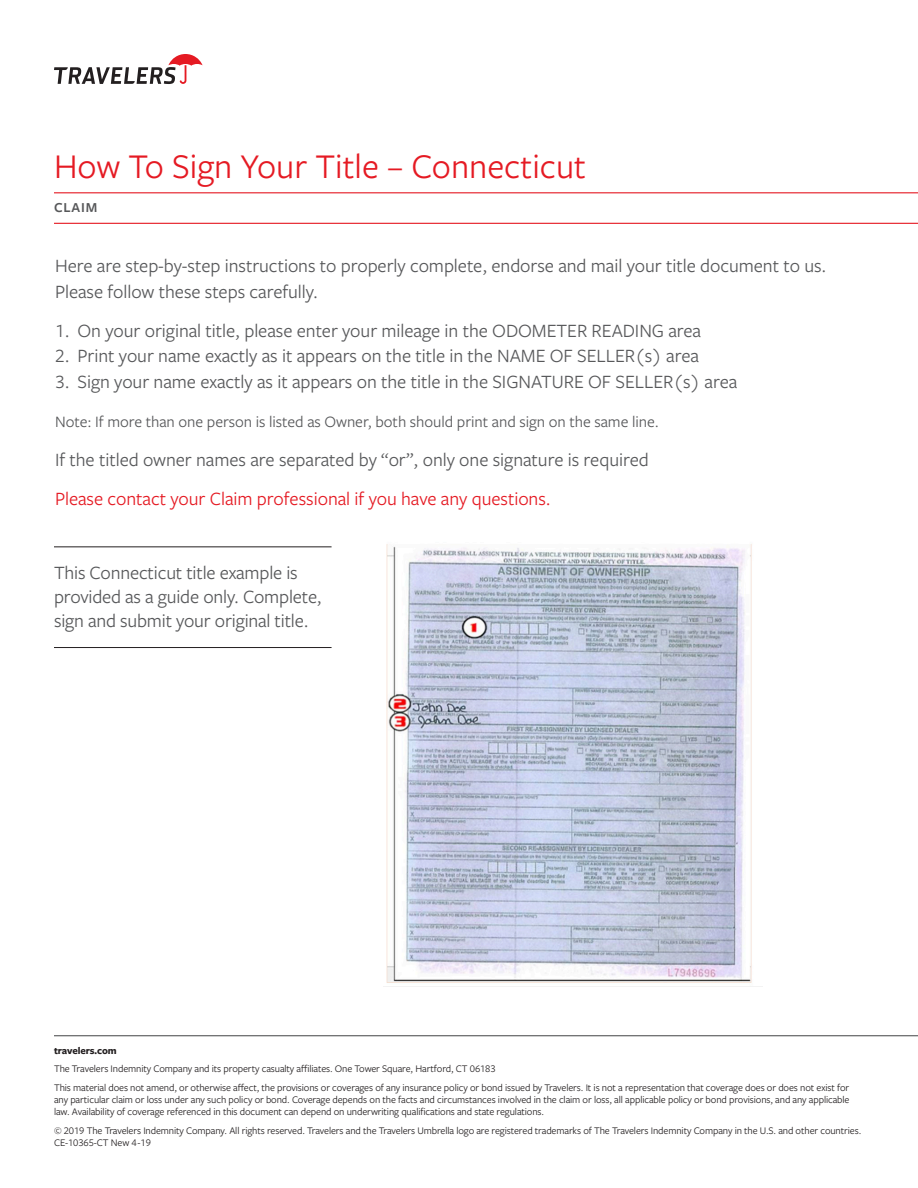
<style>
.page{position:relative;width:918px;height:1188px;background:#fff}
.page>*{position:absolute;margin:0;border:0;box-sizing:border-box;transform-origin:0 0}
.t1{font:36px "Freight Sans Pro";color:#e51a23}
.Body_copy{font:19.5px/24px "Freight Sans Pro";letter-spacing:-.005em;color:#57585a}
.Body_copy-2{font:19.5px "Freight Sans Pro";letter-spacing:-.005em;color:#e51a23}
.Body_copy-3{font:16.5px "Freight Sans Pro";letter-spacing:-.005em;color:#57585a}
.Sub-title_1_line{font:600 14.25px "Freight Sans Pro";letter-spacing:.06em;color:#57585a}
.Disclaimer{font:10.5px/12px "Freight Sans Pro";letter-spacing:-.01em;color:#231f20;text-align:justify}
.Disclaimer-2{font:700 10.5px "Freight Sans Pro";letter-spacing:-.01em;color:#231f20}
</style>
<div class="page">
<svg style="left:54px;top:54px;width:149px;height:30px"></svg>
<hr style="left:54px;top:192px;width:864px;height:1px;background:#e51a23">
<hr style="left:54px;top:223px;width:864px;height:1px;background:#e51a23">
<img style="left:383px;top:544px;width:379px;height:443px">
<hr style="left:54px;top:546px;width:278px;height:1px;background:#231f20">
<hr style="left:54px;top:647px;width:278px;height:1px;background:#231f20">
<hr style="left:54px;top:1035px;width:864px;height:1px;background:#57585a">
<p class="t1" style="left:54px;top:142px;width:534px">How To Sign Your Title – Connecticut</p>
<p class="Sub-title_1_line" style="left:54px;top:198px;width:45px">CLAIM</p>
<p class="Body_copy" style="left:55px;top:252px;width:773px;line-height:25.5px">Here are step-by-step instructions to properly complete, endorse and mail your title document to us.<br>Please follow these steps carefully.</p>
<p class="Body_copy" style="left:55px;top:317px;width:648px">1. On your original title, please enter your mileage in the ODOMETER READING area</p>
<p class="Body_copy" style="left:55px;top:343px;width:645px">2. Print your name exactly as it appears on the title in the NAME OF SELLER(s) area</p>
<p class="Body_copy" style="left:55px;top:368px;width:684px">3. Sign your name exactly as it appears on the title in the SIGNATURE OF SELLER(s) area</p>
<p class="Body_copy-3" style="left:55px;top:410px;width:605px">Note: If more than one person is listed as Owner, both should print and sign on the same line.</p>
<p class="Body_copy" style="left:55px;top:446px;width:595px">If the titled owner names are separated by “or”, only one signature is required</p>
<p class="Body_copy-2" style="left:55px;top:485px;width:497px">Please contact your Claim professional if you have any questions.</p>
<p class="Body_copy" style="left:54px;top:560px;width:269px">This Connecticut title example is provided as a guide only. Complete, sign and submit your original title.</p>
<p class="Disclaimer-2" style="left:54px;top:1043px;width:64px">travelers.com</p>
<p class="Disclaimer" style="left:54px;top:1063px;width:443px">The Travelers Indemnity Company and its property casualty affiliates. One Tower Square, Hartford, CT 06183</p>
<p class="Disclaimer" style="left:54px;top:1081px;width:797px">This material does not amend, or otherwise affect, the provisions or coverages of any insurance policy or bond issued by Travelers. It is not a representation that coverage does or does not exist for any particular claim or loss under any such policy or bond. Coverage depends on the facts and circumstances involved in the claim or loss, all applicable policy or bond provisions, and any applicable law. Availability of coverage referenced in this document can depend on underwriting qualifications and state regulations.</p>
<p class="Disclaimer" style="left:54px;top:1124px;width:809px">© 2019 The Travelers Indemnity Company. All rights reserved. Travelers and the Travelers Umbrella logo are registered trademarks of The Travelers Indemnity Company in the U.S. and other countries.<br>CE-10365-CT New 4-19</p>
</div>
